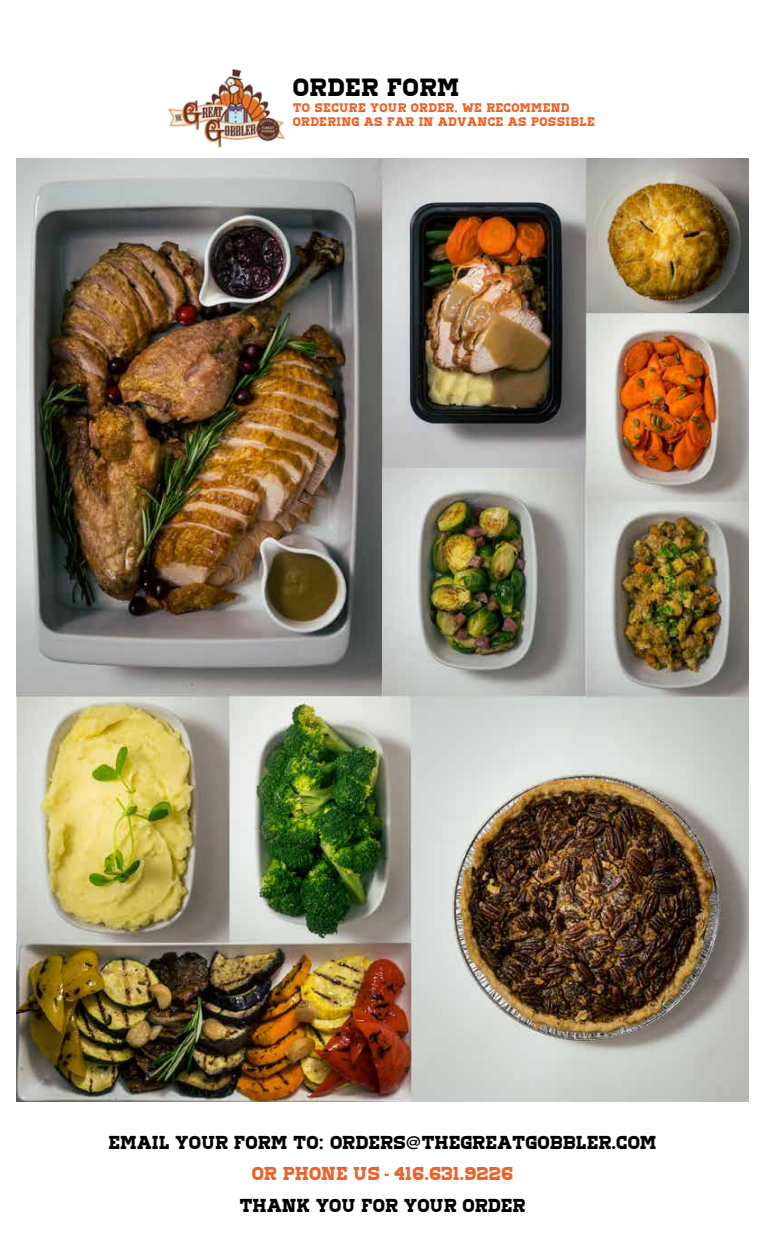
<style>
.page{position:relative;width:765px;height:1260px;background:#fff}
.page>*{position:absolute;margin:0;border:0;box-sizing:border-box;transform-origin:0 0}
.t1{font:25px "Corduroy";letter-spacing:.015em;color:#000}
.t2{font:18.75px/31.2px "Corduroy";color:#000;text-align:center}
.t3{font:12.5px/13.8px "Corduroy";letter-spacing:.025em;color:#ea642b}
.s1{font-family:"Copperplate Gothic";font-weight:700}
.s2{color:#ea642b}
.s3{font-family:"Copperplate Gothic";font-weight:700;color:#ea642b}
</style>
<div class="page">
<img style="left:17px;top:159px;width:731px;height:942px">
<img style="left:168px;top:69px;width:117px;height:78px">
<h1 class="t1" style="left:293px;top:77px;width:168px">ORDER FORM</h1>
<p class="t3" style="left:293px;top:101px;width:304px">TO SECURE YOUR ORDER, WE RECOMMEND<br>ORDERING AS FAR IN ADVANCE AS POSSIBLE</p>
<p class="t2" style="left:109px;top:1127px;width:549px">EMAIL YOUR FORM TO<span class="s1">:</span> ORDERS<span class="s1">@</span>THEGREATGOBBLER.COM<br><span class="s2">OR PHONE US</span> <span class="s3">-</span> <span class="s2">416.631.9226<br></span>THANK YOU FOR YOUR ORDER</p>
</div>
